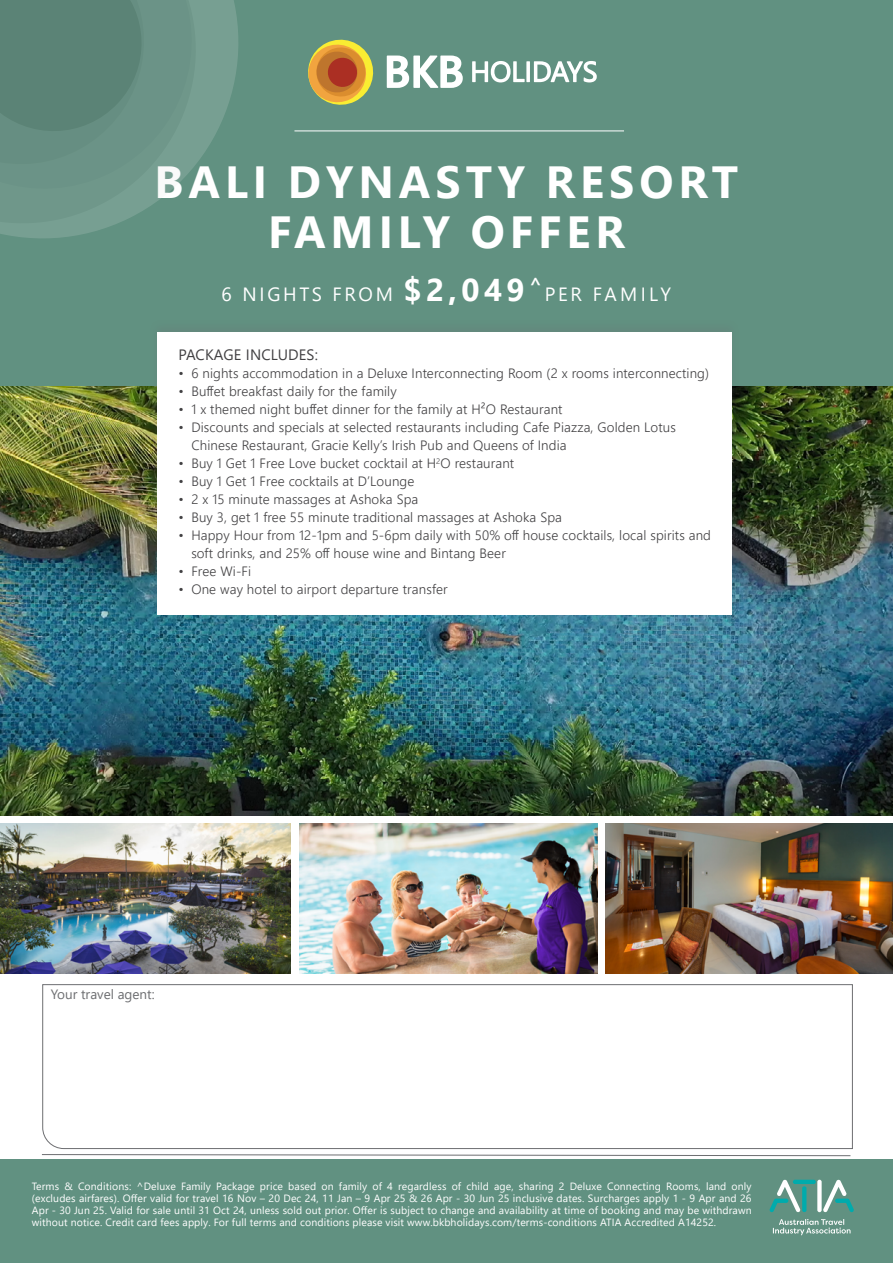
<style>
.page{position:relative;width:893px;height:1263px;background:#fff}
.page>*{position:absolute;margin:0;border:0;box-sizing:border-box;transform-origin:0 0}
.t1{font:700 48px "Segoe UI";color:#fff}
.t2{font:700 45px "Segoe UI";letter-spacing:.11em;color:#fff}
.t3{font:19.2px "Segoe UI";letter-spacing:.14em;color:#fff}
.t4{font:15px "Segoe UI";letter-spacing:.01em;color:#414042}
.t5{font:300 13.5px/18px "Segoe UI";letter-spacing:.01em;color:#414042}
.t6{font:13.5px "Segoe UI";color:#6d6e71}
.t7{font:10.5px/12px "Segoe UI";letter-spacing:.01em;color:#fff;text-align:justify}
.s1{font-size:48px}
.s2{font-weight:700;font-size:31.5px}
</style>
<div class="page">
<div style="left:0;top:1159px;width:893px;height:104px;background:#619181"></div>
<img style="left:0;top:386px;width:893px;height:429px">
<svg style="left:42px;top:1154px;width:809px;height:2px"></svg>
<img style="left:0;top:823px;width:291px;height:150px">
<img style="left:299px;top:823px;width:298px;height:150px">
<img style="left:606px;top:823px;width:287px;height:150px">
<div style="left:0;top:0;width:893px;height:386px;background:#619181"></div>
<hr style="left:294px;top:131px;width:330px;height:1px;background:#fff">
<svg style="left:220px;top:0;width:18px;height:124px;fill:#779f92"></svg>
<svg style="left:0;top:0;width:220px;height:238px;fill:#6f978a"></svg>
<svg style="left:0;top:0;width:213px;height:210px"></svg>
<svg style="left:42px;top:984px;width:811px;height:165px"></svg>
<svg style="left:823px;top:1180px;width:31px;height:32px"></svg>
<svg style="left:770px;top:1180px;width:30px;height:32px"></svg>
<svg style="left:802px;top:1186px;width:4px;height:26px"></svg>
<hr style="left:793px;top:1180px;width:23px;height:4px;background:#00abac;border-radius:2px">
<div style="left:817px;top:1180px;width:5px;height:32px;background:#fff;border-radius:2px"></div>
<svg style="left:773px;top:1219px;width:77px;height:16px"></svg>
<div style="left:149px;top:319px;width:590px;height:299px;background:#6d6e71;opacity:.25"></div>
<div style="left:157px;top:332px;width:574px;height:282px;background:#fff"></div>
<svg style="left:387px;top:56px;width:76px;height:32px"></svg>
<svg style="left:472px;top:61px;width:53px;height:21px"></svg>
<svg style="left:526px;top:61px;width:4px;height:21px"></svg>
<svg style="left:534px;top:61px;width:63px;height:21px"></svg>
<svg style="left:308px;top:40px;width:66px;height:65px"></svg>
<h2 class="t2" style="left:47px;top:140px;width:693px"><span class="s1">STAY</span>BALI DYNASTY RESORT</h2>
<h1 class="t1" style="left:167px;top:146px;width:188px">&amp; SWIM</h1>
<h2 class="t2" style="left:268px;top:189px;width:358px">FAMILY OFFER</h2>
<h3 class="t3" style="left:222px;top:276px;width:451px">6 NIGHTS FROM <span class="s2">$2,049</span><sup>^</sup>PER FAMILY</h3>
<p class="t4" style="left:179px;top:341px;width:141px">PACKAGE INCLUDES:</p>
<p class="t5" style="left:179px;top:363px;width:532px">• 6 nights accommodation in a Deluxe Interconnecting Room (2 x rooms interconnecting)</p>
<p class="t5" style="left:179px;top:381px;width:220px">• Buffet breakfast daily for the family</p>
<p class="t5" style="left:179px;top:399px;width:385px">• 1 x themed night buffet dinner for the family at H²O Restaurant</p>
<p class="t5" style="left:191px;top:417px;width:486px;text-indent:-13px">• Discounts and specials at selected restaurants including Cafe Piazza, Golden Lotus<br>Chinese Restaurant, Gracie Kelly’s Irish Pub and Queens of India</p>
<p class="t5" style="left:179px;top:453px;width:337px">• Buy 1 Get 1 Free Love bucket cocktail at H<sup>2</sup>O restaurant</p>
<p class="t5" style="left:179px;top:471px;width:237px">• Buy 1 Get 1 Free cocktails at D’Lounge</p>
<p class="t5" style="left:179px;top:489px;width:241px">• 2 x 15 minute massages at Ashoka Spa</p>
<p class="t5" style="left:179px;top:507px;width:385px">• Buy 3, get 1 free 55 minute traditional massages at Ashoka Spa</p>
<p class="t5" style="left:191px;top:525px;width:521px;text-indent:-13px">• Happy Hour from 12-1pm and 5-6pm daily with 50% off house cocktails, local spirits and soft drinks, and 25% off house wine and Bintang Beer</p>
<p class="t5" style="left:179px;top:561px;width:74px">• Free Wi-Fi</p>
<p class="t5" style="left:179px;top:579px;width:271px">• One way hotel to airport departure transfer</p>
<p class="t6" style="left:51px;top:981px;width:105px">Your travel agent:</p>
<p class="t7" style="left:32px;top:1180px;width:721px">Terms &amp; Conditions: ^Deluxe Family Package price based on family of 4 regardless of child age, sharing 2 Deluxe Connecting Rooms, land only (excludes airfares). Offer valid for travel 16 Nov – 20 Dec 24, 11 Jan – 9 Apr 25 &amp; 26 Apr - 30 Jun 25 inclusive dates. Surcharges apply 1 - 9 Apr and 26<br>Apr - 30 Jun 25. Valid for sale until 31 Oct 24, unless sold out prior. Offer is subject to change and availability at time of booking and may be withdrawn without notice. Credit card fees apply. For full terms and conditions please visit www.bkbholidays.com/terms-conditions ATIA Accredited A14252.</p>
</div>
